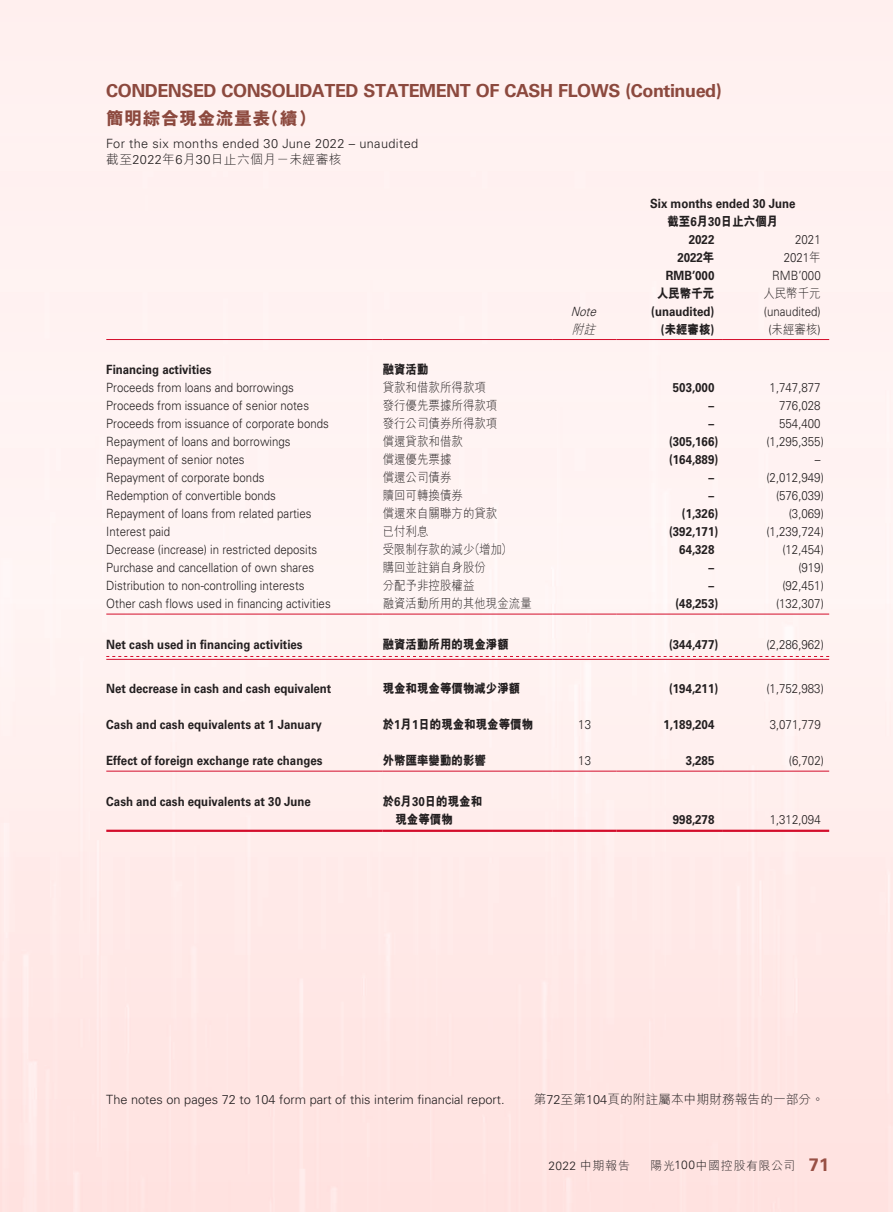
<style>
.page{position:relative;width:893px;height:1212px;background:#fff0ef}
.page>*{position:absolute;margin:0;border:0;box-sizing:border-box;transform-origin:0 0}
.t1{font:700 18px "Univers LT Std";letter-spacing:-.025em;color:#8c493e}
.t2{font:800 18px "M Hei HK";letter-spacing:.015em;color:#8c493e}
.t3{font:300 12.75px "Univers LT Std";color:#231f20;scale:.9 1}
.t4{font:700 12.75px "Univers LT Std";color:#231f20;scale:.9 1}
.t5{font:300 12.75px "M Hei HK";color:#231f20;scale:.9 1}
.t6{font:800 12.75px/18px "M Hei HK";color:#231f20;scale:.9 1}
.t7{font:300 12.75px "Univers LT Std";color:#231f20}
.t8{font:300 12.75px "Univers LT Std";letter-spacing:.03em;color:#231f20}
.t9{font:300 12.75px "M Hei HK";color:#231f20}
.t10{font:300 12.75px "M Hei HK";letter-spacing:.03em;color:#231f20}
.t11{font:italic 300 12.75px "Univers LT Std";color:#231f20;scale:.9 1}
.t12{font:italic 300 12.75px "M Hei HK";color:#231f20;scale:.9 1}
.t13{font:300 12px "M Hei HK";letter-spacing:.045em;color:#231f20}
.t14{font:300 12px "Univers LT Std";color:#231f20}
.s1{font-family:"Univers LT Std"}
.s2{font-family:"Univers LT Std";font-weight:700}
.s3{font-family:"M Hei HK";font-weight:800}
.s4{font-family:"M Hei HK"}
.s5{font-family:"Univers LT Std";font-weight:700;font-size:18px;color:#985045}
</style>
<div class="page">
<hr style="left:106px;top:339px;width:277px;height:1px;background:#d30d2b">
<hr style="left:383px;top:339px;width:170px;height:1px;background:#d30d2b">
<hr style="left:553px;top:339px;width:64px;height:1px;background:#d30d2b">
<hr style="left:617px;top:339px;width:106px;height:1px;background:#d30d2b">
<hr style="left:723px;top:339px;width:106px;height:1px;background:#d30d2b">
<hr style="left:106px;top:614px;width:277px;height:1px;background:#d30d2b">
<hr style="left:383px;top:614px;width:170px;height:1px;background:#d30d2b">
<hr style="left:553px;top:614px;width:64px;height:1px;background:#d30d2b">
<hr style="left:617px;top:614px;width:106px;height:1px;background:#d30d2b">
<hr style="left:723px;top:614px;width:106px;height:1px;background:#d30d2b">
<hr style="left:106px;top:659px;width:277px;height:1px;background:#d30d2b">
<hr style="left:383px;top:659px;width:170px;height:1px;background:#d30d2b">
<hr style="left:553px;top:659px;width:64px;height:1px;background:#d30d2b">
<hr style="left:617px;top:659px;width:106px;height:1px;background:#d30d2b">
<svg style="left:106px;top:656px;width:723px;height:1px"></svg>
<hr style="left:723px;top:659px;width:106px;height:1px;background:#d30d2b">
<hr style="left:106px;top:771px;width:277px;height:1px;background:#d30d2b">
<hr style="left:383px;top:771px;width:170px;height:1px;background:#d30d2b">
<hr style="left:553px;top:771px;width:64px;height:1px;background:#d30d2b">
<hr style="left:617px;top:771px;width:106px;height:1px;background:#d30d2b">
<hr style="left:723px;top:771px;width:106px;height:1px;background:#d30d2b">
<hr style="left:106px;top:830px;width:277px;height:2px;background:#d30d2b">
<hr style="left:383px;top:830px;width:170px;height:2px;background:#d30d2b">
<hr style="left:553px;top:830px;width:64px;height:2px;background:#d30d2b">
<hr style="left:617px;top:830px;width:106px;height:2px;background:#d30d2b">
<hr style="left:723px;top:830px;width:106px;height:2px;background:#d30d2b">
<h1 class="t1" style="left:106px;top:80px;width:617px">CONDENSED CONSOLIDATED STATEMENT OF CASH FLOWS (Continued)</h1>
<h1 class="t2" style="left:106px;top:110px;width:211px">簡明綜合現金流量表（續）</h1>
<p class="t8" style="left:106px;top:136px;width:313px">For the six months ended 30 June 2022 – unaudited</p>
<p class="t10" style="left:106px;top:153px;width:237px">截至<span class="s1">2022</span>年<span class="s1">6</span>月<span class="s1">30</span>日止六個月－未經審核</p>
<p class="t4" style="left:650px;top:196px;width:163px">Six months ended 30 June</p>
<p class="t6" style="left:667px;top:212px;width:125px">截至<span class="s2">6</span>月<span class="s2">30</span>日止六個月</p>
<p class="t4" style="left:689px;top:232px;width:30px">2022</p>
<p class="t3" style="left:795px;top:232px;width:30px">2021</p>
<p class="t4" style="left:677px;top:250px;width:43px">2022<span class="s3">年</span></p>
<p class="t3" style="left:784px;top:250px;width:43px">2021<span class="s4">年</span></p>
<p class="t4" style="left:666px;top:268px;width:55px">RMB’000</p>
<p class="t3" style="left:772px;top:268px;width:55px">RMB’000</p>
<p class="t6" style="left:657px;top:284px;width:65px">人民幣千元</p>
<p class="t5" style="left:763px;top:287px;width:65px">人民幣千元</p>
<p class="t11" style="left:571px;top:304px;width:34px">Note</p>
<p class="t4" style="left:651px;top:304px;width:72px">(unaudited)</p>
<p class="t3" style="left:764px;top:304px;width:65px">(unaudited)</p>
<p class="t12" style="left:572px;top:323px;width:31px">附註</p>
<p class="t6" style="left:661px;top:320px;width:61px"><span class="s2">(</span>未經審核<span class="s2">)</span></p>
<p class="t5" style="left:768px;top:323px;width:60px"><span class="s1">(</span>未經審核<span class="s1">)</span></p>
<p class="t4" style="left:106px;top:362px;width:118px">Financing activities</p>
<p class="t6" style="left:383px;top:360px;width:53px">融資活動</p>
<p class="t3" style="left:106px;top:380px;width:210px">Proceeds from loans and borrowings</p>
<p class="t5" style="left:383px;top:381px;width:116px">貸款和借款所得款項</p>
<p class="t4" style="left:673px;top:380px;width:48px">503,000</p>
<p class="t3" style="left:770px;top:380px;width:58px">1,747,877</p>
<p class="t3" style="left:106px;top:398px;width:227px">Proceeds from issuance of senior notes</p>
<p class="t5" style="left:383px;top:399px;width:129px">發行優先票據所得款項</p>
<p class="t4" style="left:709px;top:398px;width:8px">–</p>
<p class="t3" style="left:779px;top:398px;width:48px">776,028</p>
<p class="t3" style="left:106px;top:416px;width:249px">Proceeds from issuance of corporate bonds</p>
<p class="t5" style="left:383px;top:417px;width:129px">發行公司債券所得款項</p>
<p class="t4" style="left:709px;top:416px;width:8px">–</p>
<p class="t3" style="left:779px;top:416px;width:48px">554,400</p>
<p class="t3" style="left:106px;top:434px;width:206px">Repayment of loans and borrowings</p>
<p class="t5" style="left:383px;top:435px;width:91px">償還貸款和借款</p>
<p class="t4" style="left:669px;top:434px;width:56px">(305,166)</p>
<p class="t3" style="left:766px;top:434px;width:65px">(1,295,355)</p>
<p class="t3" style="left:106px;top:452px;width:155px">Repayment of senior notes</p>
<p class="t5" style="left:383px;top:453px;width:78px">償還優先票據</p>
<p class="t4" style="left:669px;top:452px;width:56px">(164,889)</p>
<p class="t3" style="left:815px;top:452px;width:8px">–</p>
<p class="t3" style="left:106px;top:470px;width:177px">Repayment of corporate bonds</p>
<p class="t5" style="left:383px;top:471px;width:78px">償還公司債券</p>
<p class="t4" style="left:709px;top:470px;width:8px">–</p>
<p class="t3" style="left:766px;top:470px;width:65px">(2,012,949)</p>
<p class="t3" style="left:106px;top:488px;width:190px">Redemption of convertible bonds</p>
<p class="t5" style="left:383px;top:489px;width:91px">贖回可轉換債券</p>
<p class="t4" style="left:709px;top:488px;width:8px">–</p>
<p class="t3" style="left:776px;top:488px;width:55px">(576,039)</p>
<p class="t3" style="left:106px;top:506px;width:230px">Repayment of loans from related parties</p>
<p class="t5" style="left:383px;top:507px;width:129px">償還來自關聯方的貸款</p>
<p class="t4" style="left:682px;top:506px;width:42px">(1,326)</p>
<p class="t3" style="left:789px;top:506px;width:40px">(3,069)</p>
<p class="t3" style="left:106px;top:524px;width:72px">Interest paid</p>
<p class="t5" style="left:383px;top:525px;width:53px">已付利息</p>
<p class="t4" style="left:669px;top:524px;width:56px">(392,171)</p>
<p class="t3" style="left:766px;top:524px;width:65px">(1,239,724)</p>
<p class="t3" style="left:106px;top:542px;width:236px">Decrease (increase) in restricted deposits</p>
<p class="t5" style="left:383px;top:543px;width:145px">受限制存款的減少（增加）</p>
<p class="t4" style="left:679px;top:542px;width:40px">64,328</p>
<p class="t3" style="left:782px;top:542px;width:48px">(12,454)</p>
<p class="t3" style="left:106px;top:560px;width:232px">Purchase and cancellation of own shares</p>
<p class="t5" style="left:383px;top:561px;width:116px">購回並註銷自身股份</p>
<p class="t4" style="left:709px;top:560px;width:8px">–</p>
<p class="t3" style="left:798px;top:560px;width:30px">(919)</p>
<p class="t3" style="left:106px;top:578px;width:222px">Distribution to non-controlling interests</p>
<p class="t5" style="left:383px;top:579px;width:103px">分配予非控股權益</p>
<p class="t4" style="left:709px;top:578px;width:8px">–</p>
<p class="t3" style="left:782px;top:578px;width:48px">(92,451)</p>
<p class="t3" style="left:106px;top:596px;width:251px">Other cash flows used in financing activities</p>
<p class="t5" style="left:383px;top:597px;width:167px">融資活動所用的其他現金流量</p>
<p class="t4" style="left:675px;top:596px;width:49px">(48,253)</p>
<p class="t3" style="left:776px;top:596px;width:55px">(132,307)</p>
<p class="t4" style="left:106px;top:637px;width:220px">Net cash used in financing activities</p>
<p class="t6" style="left:383px;top:635px;width:142px">融資活動所用的現金淨額</p>
<p class="t4" style="left:669px;top:637px;width:56px">(344,477)</p>
<p class="t3" style="left:766px;top:637px;width:65px">(2,286,962)</p>
<p class="t4" style="left:106px;top:681px;width:252px">Net decrease in cash and cash equivalent</p>
<p class="t6" style="left:383px;top:679px;width:155px">現金和現金等價物減少淨額</p>
<p class="t4" style="left:669px;top:681px;width:56px">(194,211)</p>
<p class="t3" style="left:766px;top:681px;width:65px">(1,752,983)</p>
<p class="t4" style="left:106px;top:717px;width:241px">Cash and cash equivalents at 1 January</p>
<p class="t6" style="left:383px;top:715px;width:169px">於<span class="s2">1</span>月<span class="s2">1</span>日的現金和現金等價物</p>
<p class="t3" style="left:578px;top:717px;width:16px">13</p>
<p class="t4" style="left:663px;top:717px;width:58px">1,189,204</p>
<p class="t3" style="left:770px;top:717px;width:58px">3,071,779</p>
<p class="t4" style="left:106px;top:753px;width:242px">Effect of foreign exchange rate changes</p>
<p class="t6" style="left:383px;top:751px;width:116px">外幣匯率變動的影響</p>
<p class="t3" style="left:578px;top:753px;width:16px">13</p>
<p class="t4" style="left:686px;top:753px;width:33px">3,285</p>
<p class="t3" style="left:789px;top:753px;width:40px">(6,702)</p>
<p class="t4" style="left:106px;top:794px;width:229px">Cash and cash equivalents at 30 June</p>
<p class="t6" style="left:395px;top:792px;width:98px;text-indent:-13px">於<span class="s2">6</span>月<span class="s2">30</span>日的現金和現金等價物</p>
<p class="t4" style="left:673px;top:812px;width:48px">998,278</p>
<p class="t3" style="left:770px;top:812px;width:58px">1,312,094</p>
<p class="t7" style="left:106px;top:1092px;width:400px">The notes on pages 72 to 104 form part of this interim financial report.</p>
<p class="t9" style="left:534px;top:1093px;width:292px">第<span class="s1">72</span>至第<span class="s1">104</span>頁的附註屬本中期財務報告的一部分。</p>
<p class="t14" style="left:548px;top:1158px;width:83px">2022 <span class="s4">中期報告</span></p>
<p class="t13" style="left:650px;top:1159px;width:180px">陽光<span class="s1">100</span>中國控股有限公司 <span class="s5">71</span></p>
</div>
